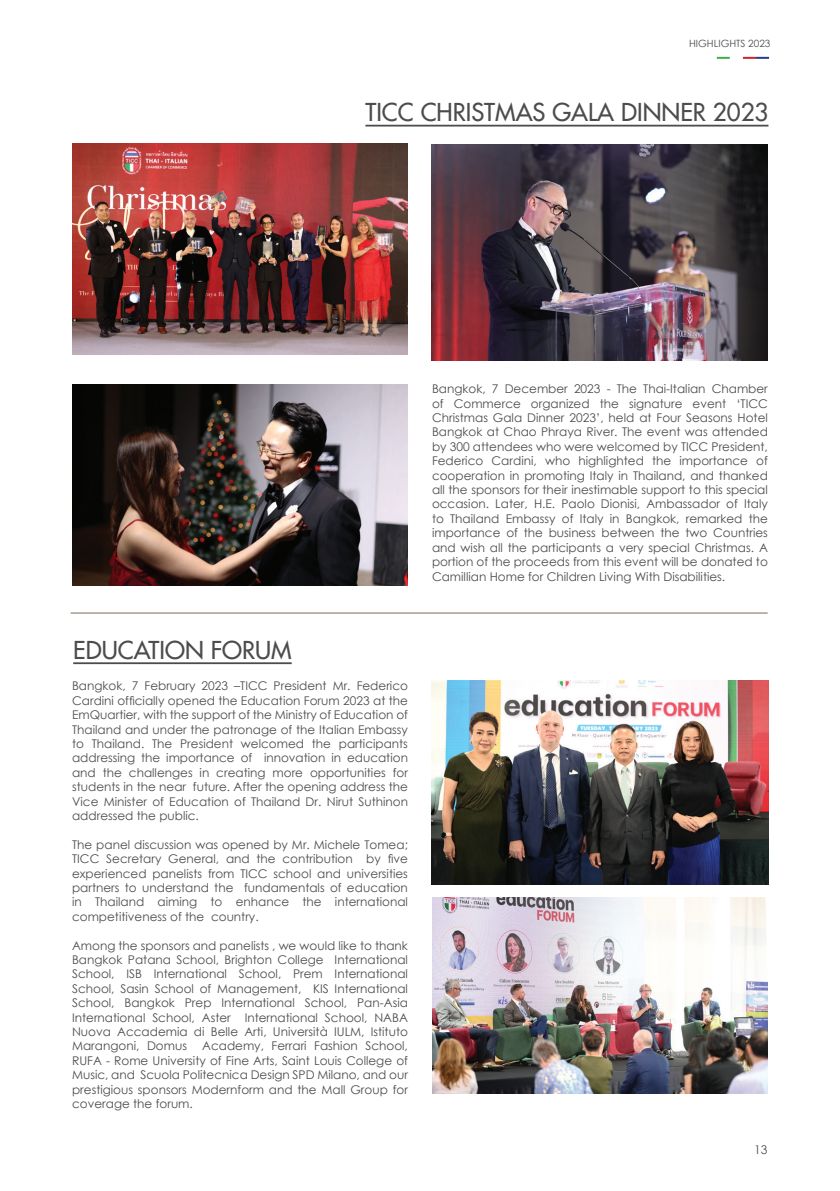
<style>
.page{position:relative;width:840px;height:1191px;background:#fff}
.page>*{position:absolute;margin:0;border:0;box-sizing:border-box;transform-origin:0 0}
.t1{font:24px "Futura LT";color:#4b4c4d}
.t2{font:12px/14.4px "Century Gothic";color:#4b4c4d;text-align:justify}
.t3{font:10px "Century Gothic";color:#4b4c4d}
</style>
<div class="page">
<svg style="left:716px;top:57px;width:52px;height:2px"></svg>
<hr style="left:365px;top:125px;width:403px;height:1px;background:#4b4c4d">
<img style="left:431px;top:145px;width:336px;height:216px">
<hr style="left:71px;top:612px;width:696px;height:1px;background:#796857">
<hr style="left:73px;top:662px;width:218px;height:2px;background:#4b4c4d">
<img style="left:431px;top:681px;width:336px;height:203px">
<img style="left:72px;top:384px;width:336px;height:202px">
<img style="left:72px;top:143px;width:335px;height:211px">
<img style="left:432px;top:897px;width:335px;height:196px">
<p class="t3" style="left:688px;top:37px;width:83px">HIGHLIGHTS 2023</p>
<h1 class="t1" style="left:365px;top:97px;width:404px">TICC CHRISTMAS GALA DINNER 2023</h1>
<h1 class="t1" style="left:73px;top:634px;width:220px">EDUCATION FORUM</h1>
<p class="t2" style="left:72px;top:678px;width:337px">Bangkok, 7 February 2023 –TICC President Mr. Federico Cardini officially opened the Education Forum 2023 at the EmQuartier, with the support of the Ministry of Education of Thailand and under the patronage of the Italian Embassy to Thailand. The President welcomed the participants addressing the importance of innovation in education and the challenges in creating more opportunities for students in the near future. After the opening address the Vice Minister of Education of Thailand Dr. Nirut Suthinon addressed the public.</p>
<p class="t2" style="left:72px;top:837px;width:337px">The panel discussion was opened by Mr. Michele Tomea; TICC Secretary General, and the contribution by five experienced panelists from TICC school and universities partners to understand the fundamentals of education in Thailand aiming to enhance the international competitiveness of the country.</p>
<p class="t2" style="left:72px;top:938px;width:337px">Among the sponsors and panelists , we would like to thank Bangkok Patana School, Brighton College International School, ISB International School, Prem International School, Sasin School of Management, KIS International School, Bangkok Prep International School, Pan-Asia International School, Aster International School, NABA Nuova Accademia di Belle Arti, Università IULM, Istituto Marangoni, Domus</p>
<p class="t2" style="left:72px;top:1038px;width:337px;text-indent:130px">Academy, Ferrari Fashion School, RUFA - Rome University of Fine Arts, Saint Louis College of Music, and Scuola Politecnica Design SPD Milano, and our prestigious sponsors Modernform and the Mall Group for coverage the forum.</p>
<p class="t2" style="left:432px;top:381px;width:337px">Bangkok, 7 December 2023 - The Thai-Italian Chamber of Commerce organized the signature event ‘TICC Christmas Gala Dinner 2023’, held at Four Seasons Hotel Bangkok at Chao Phraya River. The event was attended by 300 attendees who were welcomed by TICC President, Federico Cardini, who highlighted the importance of cooperation in promoting Italy in Thailand, and thanked all the sponsors for their inestimable support to this special occasion. Later, H.E. Paolo Dionisi, Ambassador of Italy to Thailand Embassy of Italy in Bangkok, remarked the importance of the business between the two Countries and wish all the participants a very special Christmas. A portion of the proceeds from this event will be donated to Camillian Home for Children Living With Disabilities.</p>
<p class="t2" style="left:753px;top:1142px;width:15px">13</p>
</div>
